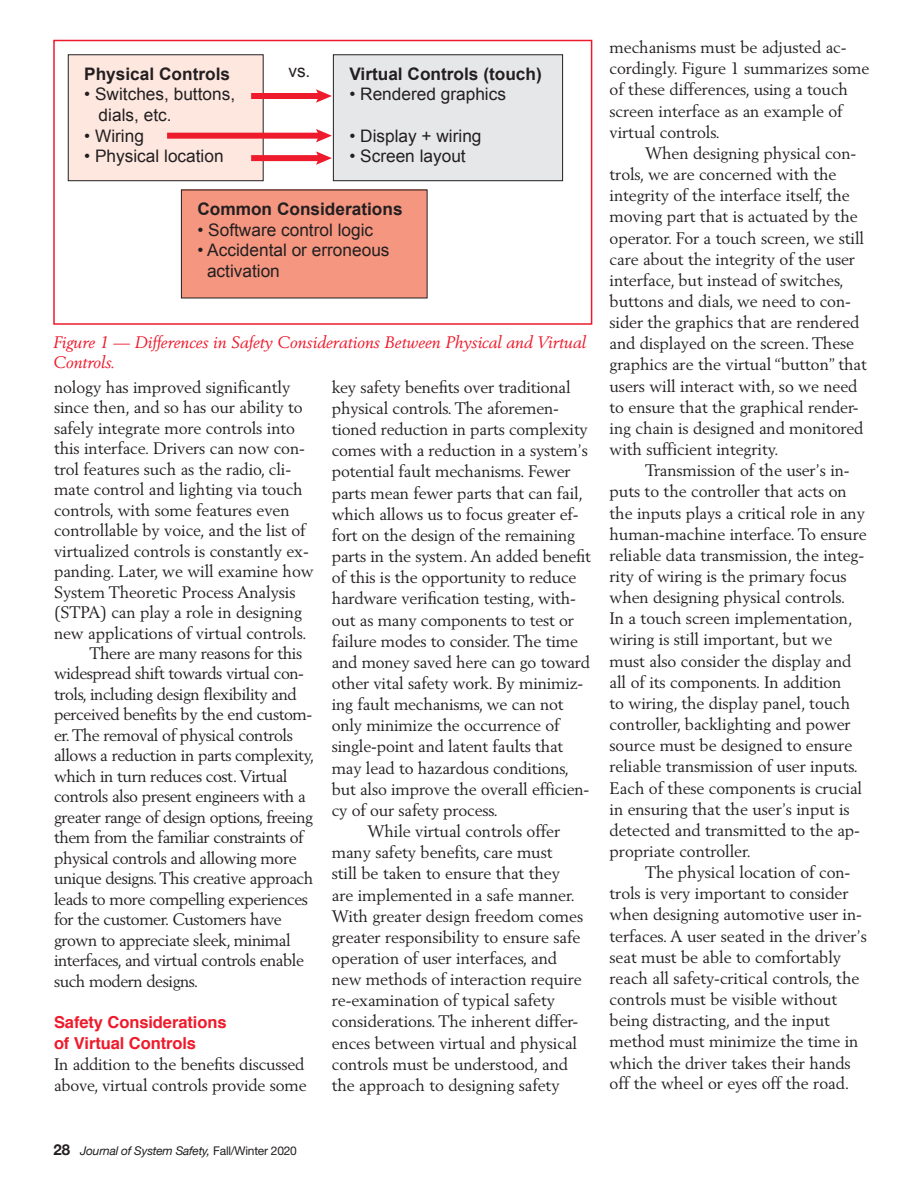
<style>
.page{position:relative;width:918px;height:1188px;background:#fff}
.page>*{position:absolute;margin:0;border:0;box-sizing:border-box;transform-origin:0 0}
.t1{font:17.25px/20.7px "Arial";color:#231f20}
.t2{font:700 17.25px "Arial";color:#231f20}
.t3{font:16.5px/21.1px "Berling";letter-spacing:-.005em;color:#231f20}
.t4{font:16.5px "Berling";letter-spacing:-.025em;color:#231f20}
.t5{font:italic 16.5px/19.8px "Berling";color:#ee1b2c}
.t6{font:700 16.5px/21.1px "Helvetica";letter-spacing:-.005em;color:#ee1b2c}
.t7{font:italic 12px "Helvetica Neue";letter-spacing:-.02em;color:#231f20}
.s1{font-weight:700;font-style:normal;font-size:15px}
.s2{font-style:normal}
</style>
<div class="page">
<div style="left:68px;top:55px;width:195px;height:126px;background:#fde7df"></div>
<div style="left:68px;top:54px;width:196px;height:127px;border:1px solid #231f20"></div>
<div style="left:333px;top:55px;width:230px;height:126px;background:#e6e7e9"></div>
<div style="left:333px;top:54px;width:230px;height:127px;border:1px solid #231f20"></div>
<div style="left:181px;top:190px;width:246px;height:108px;background:#f59680"></div>
<div style="left:251px;top:93px;width:70px;height:6px;background:#ee1b2c"></div>
<svg style="left:316px;top:89px;width:16px;height:14px"></svg>
<div style="left:167px;top:133px;width:154px;height:6px;background:#ee1b2c"></div>
<svg style="left:316px;top:129px;width:16px;height:13px"></svg>
<div style="left:251px;top:155px;width:70px;height:6px;background:#ee1b2c"></div>
<svg style="left:316px;top:151px;width:16px;height:14px"></svg>
<div style="left:53px;top:40px;width:539px;height:285px;border:2px solid #ee1b2c"></div>
<p class="t2" style="left:84px;top:62px;width:147px">Physical Controls</p>
<p class="t1" style="left:99px;top:84px;width:138px;text-indent:-14px">• Switches, buttons, dials, etc.</p>
<p class="t1" style="left:84px;top:125px;width:61px">• Wiring</p>
<p class="t1" style="left:84px;top:146px;width:141px">• Physical location</p>
<p class="t2" style="left:349px;top:62px;width:194px">Virtual Controls (touch)</p>
<p class="t1" style="left:349px;top:84px;width:158px">• Rendered graphics</p>
<p class="t1" style="left:349px;top:125px;width:134px">• Display + wiring</p>
<p class="t1" style="left:349px;top:146px;width:118px">• Screen layout</p>
<p class="t2" style="left:197px;top:197px;width:207px">Common Considerations</p>
<p class="t1" style="left:197px;top:219px;width:177px">• Software control logic</p>
<p class="t1" style="left:207px;top:240px;width:184px;text-indent:-10px">• Accidental or erroneous activation</p>
<p class="t1" style="left:288px;top:61px;width:24px">vs.</p>
<p class="t5" style="left:53px;top:332px;width:534px">Figure 1 — Differences in Safety Considerations Between Physical and Virtual<br>Controls.</p>
<p class="t3" style="left:54px;top:376px;width:238px">nology has improved significantly</p>
<p class="t3" style="left:54px;top:397px;width:250px">since then, and so has our ability to</p>
<p class="t3" style="left:54px;top:417px;width:243px">safely integrate more controls into</p>
<p class="t3" style="left:54px;top:438px;width:252px">this interface. Drivers can now con-</p>
<p class="t3" style="left:54px;top:458px;width:239px">trol features such as the radio, cli-</p>
<p class="t3" style="left:54px;top:479px;width:250px">mate control and lighting via touch</p>
<p class="t3" style="left:54px;top:499px;width:237px">controls, with some features even</p>
<p class="t3" style="left:54px;top:520px;width:253px">controllable by voice, and the list of</p>
<p class="t3" style="left:54px;top:540px;width:256px">virtualized controls is constantly ex-</p>
<p class="t3" style="left:54px;top:561px;width:261px">panding. Later, we will examine how</p>
<p class="t3" style="left:54px;top:581px;width:243px">System Theoretic Process Analysis</p>
<p class="t3" style="left:54px;top:601px;width:249px">(STPA) can play a role in designing</p>
<p class="t3" style="left:54px;top:622px;width:254px">new applications of virtual controls.</p>
<p class="t4" style="left:90px;top:643px;width:214px">There are many reasons for this</p>
<p class="t4" style="left:54px;top:664px;width:252px">widespread shift towards virtual con-</p>
<p class="t4" style="left:54px;top:684px;width:244px">trols, including design flexibility and</p>
<p class="t4" style="left:54px;top:705px;width:260px">perceived benefits by the end custom-</p>
<p class="t4" style="left:54px;top:725px;width:240px">er. The removal of physical controls</p>
<p class="t4" style="left:54px;top:746px;width:262px">allows a reduction in parts complexity,</p>
<p class="t4" style="left:54px;top:766px;width:235px">which in turn reduces cost. Virtual</p>
<p class="t4" style="left:54px;top:787px;width:253px">controls also present engineers with a</p>
<p class="t4" style="left:54px;top:807px;width:261px">greater range of design options, freeing</p>
<p class="t4" style="left:54px;top:827px;width:251px">them from the familiar constraints of</p>
<p class="t4" style="left:54px;top:848px;width:244px">physical controls and allowing more</p>
<p class="t4" style="left:54px;top:868px;width:261px">unique designs. This creative approach</p>
<p class="t4" style="left:54px;top:889px;width:256px">leads to more compelling experiences</p>
<p class="t4" style="left:54px;top:909px;width:229px">for the customer. Customers have</p>
<p class="t4" style="left:54px;top:930px;width:238px">grown to appreciate sleek, minimal</p>
<p class="t4" style="left:54px;top:950px;width:252px">interfaces, and virtual controls enable</p>
<p class="t4" style="left:54px;top:971px;width:146px">such modern designs.</p>
<p class="t6" style="left:54px;top:1012px;width:174px">Safety Considerations of Virtual Controls</p>
<p class="t3" style="left:54px;top:1054px;width:254px">In addition to the benefits discussed above, virtual controls provide some</p>
<p class="t3" style="left:332px;top:376px;width:240px">key safety benefits over traditional</p>
<p class="t3" style="left:332px;top:397px;width:229px">physical controls. The aforemen-</p>
<p class="t3" style="left:332px;top:419px;width:258px">tioned reduction in parts complexity</p>
<p class="t3" style="left:332px;top:440px;width:258px">comes with a reduction in a system’s</p>
<p class="t3" style="left:332px;top:461px;width:240px">potential fault mechanisms. Fewer</p>
<p class="t3" style="left:332px;top:482px;width:253px">parts mean fewer parts that can fail,</p>
<p class="t3" style="left:332px;top:503px;width:248px">which allows us to focus greater ef-</p>
<p class="t3" style="left:332px;top:524px;width:245px">fort on the design of the remaining</p>
<p class="t3" style="left:332px;top:546px;width:261px">parts in the system. An added benefit</p>
<p class="t3" style="left:332px;top:567px;width:246px">of this is the opportunity to reduce</p>
<p class="t3" style="left:332px;top:588px;width:246px">hardware verification testing, with-</p>
<p class="t3" style="left:332px;top:609px;width:244px">out as many components to test or</p>
<p class="t3" style="left:332px;top:630px;width:248px">failure modes to consider. The time</p>
<p class="t3" style="left:332px;top:651px;width:260px">and money saved here can go toward</p>
<p class="t3" style="left:332px;top:672px;width:253px">other vital safety work. By minimiz-</p>
<p class="t3" style="left:332px;top:694px;width:233px">ing fault mechanisms, we can not</p>
<p class="t3" style="left:332px;top:715px;width:229px">only minimize the occurrence of</p>
<p class="t3" style="left:332px;top:736px;width:233px">single-point and latent faults that</p>
<p class="t3" style="left:332px;top:757px;width:239px">may lead to hazardous conditions,</p>
<p class="t3" style="left:332px;top:778px;width:259px">but also improve the overall efficien-</p>
<p class="t3" style="left:332px;top:799px;width:168px">cy of our safety process.</p>
<p class="t3" style="left:367px;top:821px;width:194px">While virtual controls offer</p>
<p class="t3" style="left:332px;top:842px;width:222px">many safety benefits, care must</p>
<p class="t3" style="left:332px;top:863px;width:230px">still be taken to ensure that they</p>
<p class="t3" style="left:332px;top:884px;width:245px">are implemented in a safe manner.</p>
<p class="t3" style="left:332px;top:905px;width:253px">With greater design freedom comes</p>
<p class="t3" style="left:332px;top:926px;width:250px">greater responsibility to ensure safe</p>
<p class="t3" style="left:332px;top:947px;width:227px">operation of user interfaces, and</p>
<p class="t3" style="left:332px;top:969px;width:251px">new methods of interaction require</p>
<p class="t3" style="left:332px;top:990px;width:225px">re-examination of typical safety</p>
<p class="t3" style="left:332px;top:1011px;width:248px">considerations. The inherent differ-</p>
<p class="t3" style="left:332px;top:1032px;width:247px">ences between virtual and physical</p>
<p class="t3" style="left:332px;top:1053px;width:238px">controls must be understood, and</p>
<p class="t3" style="left:332px;top:1074px;width:229px">the approach to designing safety</p>
<p class="t3" style="left:610px;top:37px;width:261px">mechanisms must be adjusted ac&shy;cordingly. Figure 1 summarizes some of these differences, using a touch screen interface as an example of virtual controls.</p>
<p class="t3" style="left:610px;top:142px;width:259px;text-indent:36px">When designing physical con&shy;trols, we are concerned with the integrity of the interface itself, the moving part that is actuated by the operator. For a touch screen, we still care about the integrity of the user interface, but instead of switches, buttons and dials, we need to con&shy;sider the graphics that are rendered and displayed on the screen. These graphics are the virtual “button” that users will interact with, so we need to ensure that the graphical render&shy;ing chain is designed and monitored with sufficient integrity.</p>
<p class="t3" style="left:610px;top:460px;width:259px;text-indent:36px">Transmission of the user’s in&shy;puts to the controller that acts on the inputs plays a critical role in any human-machine interface. To ensure reliable data transmission, the integ&shy;rity of wiring is the primary focus when designing physical controls.<br>In a touch screen implementation, wiring is still important, but we must also consider the display and all of its components. In addition<br>to wiring, the display panel, touch controller, backlighting and power source must be designed to ensure reliable transmission of user inputs.<br>Each of these components is crucial in ensuring that the user’s input is detected and transmitted to the ap&shy;propriate controller.</p>
<p class="t3" style="left:610px;top:862px;width:259px;text-indent:36px">The physical location of con&shy;trols is very important to consider when designing automotive user in&shy;terfaces. A user seated in the driver’s seat must be able to comfortably reach all safety-critical controls, the controls must be visible without being distracting, and the input method must minimize the time in which the driver takes their hands off the wheel or eyes off the road.</p>
<p class="t7" style="left:53px;top:1142px;width:245px"><span class="s1">28</span> Journal of System Safety, <span class="s2">Fall/Winter 2020</span></p>
</div>
